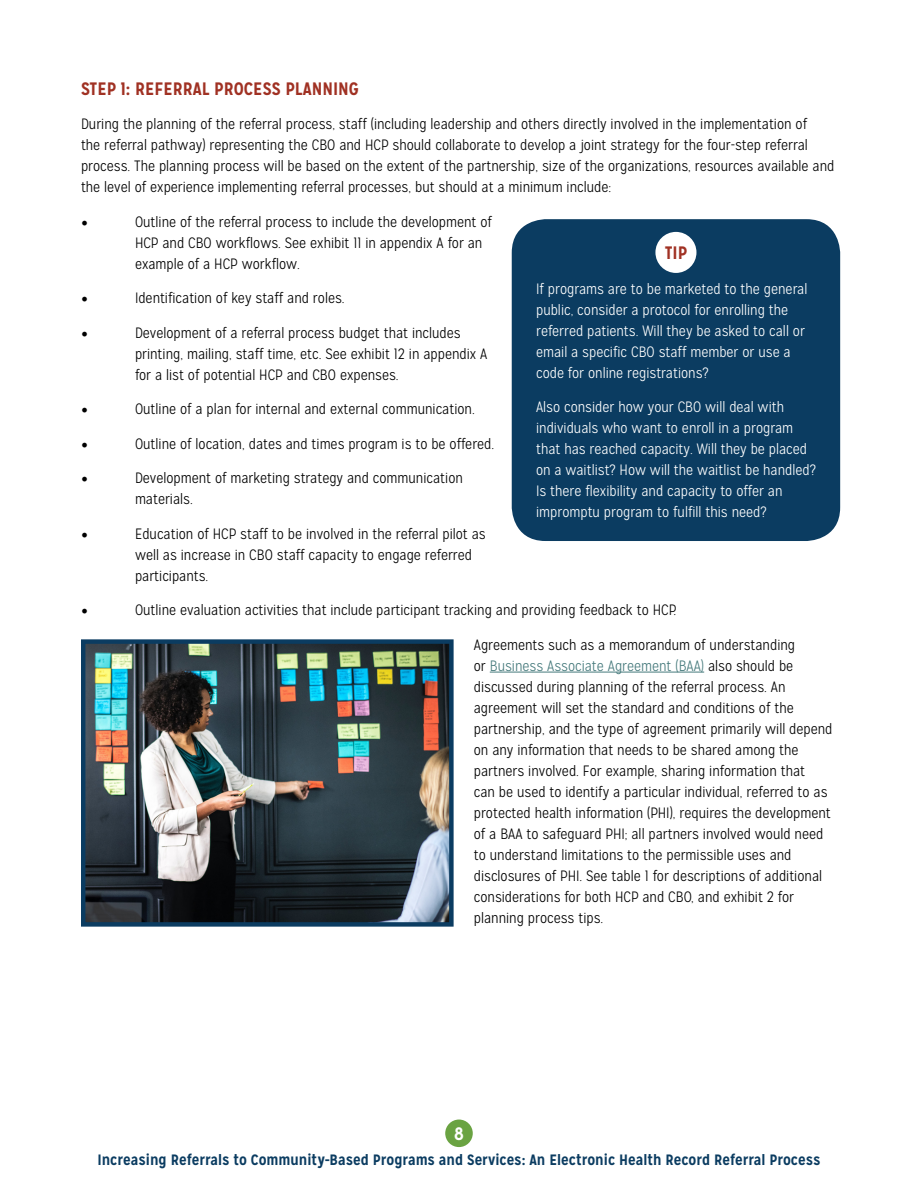
<style>
.page{position:relative;width:918px;height:1188px;background:#fff}
.page>*{position:absolute;margin:0;border:0;box-sizing:border-box;transform-origin:0 0}
.t1{font:700 18px "Mission Gothic";color:#a03123}
.t2{font:18px "Minion Pro";color:#000}
.t3{font:700 18px "Mission Gothic";color:#fff}
.t4{font:300 15px/21px "Mission Gothic";color:#000}
.t5{font:300 15px/21px "Mission Gothic";color:#fff}
.t6{font:700 15px "Mission Gothic";color:#0b3c61}
.s1{color:#467a7c}
</style>
<div class="page">
<div style="left:445px;top:1120px;width:28px;height:27px;background:#6aa342;border-radius:50%"></div>
<hr style="left:490px;top:672px;width:214px;height:1px;background:#467a7c">
<div style="left:512px;top:219px;width:328px;height:322px;background:#0b3c61;border-radius:34px"></div>
<div style="left:655px;top:232px;width:41px;height:41px;background:#fff;border-radius:50%"></div>
<img style="left:86px;top:644px;width:363px;height:278px">
<div style="left:81px;top:639px;width:373px;height:288px;border:4px solid #0b3c61"></div>
<p class="t1" style="left:81px;top:77px;width:280px">STEP 1: REFERRAL PROCESS PLANNING</p>
<p class="t4" style="left:81px;top:114px;width:755px">During the planning of the referral process, staff (including leadership and others directly involved in the implementation of<br>the referral pathway) representing the CBO and HCP should collaborate to develop a joint strategy for the four-step referral process. The planning process will be based on the extent of the partnership, size of the organizations, resources available and the level of experience implementing referral processes, but should at a minimum include:</p>
<p class="t2" style="left:81px;top:209px;width:9px">•</p>
<p class="t4" style="left:135px;top:211px;width:358px">Outline of the referral process to include the development of<br>HCP and CBO workflows. See exhibit 11 in appendix A for an example of a HCP workflow.</p>
<p class="t2" style="left:81px;top:285px;width:9px">•</p>
<p class="t4" style="left:135px;top:288px;width:210px">Identification of key staff and roles.</p>
<p class="t2" style="left:81px;top:320px;width:9px">•</p>
<p class="t4" style="left:135px;top:322px;width:354px">Development of a referral process budget that includes printing, mailing, staff time, etc. See exhibit 12 in appendix A for a list of potential HCP and CBO expenses.</p>
<p class="t2" style="left:81px;top:396px;width:9px">•</p>
<p class="t4" style="left:135px;top:399px;width:340px">Outline of a plan for internal and external communication.</p>
<p class="t2" style="left:81px;top:431px;width:9px">•</p>
<p class="t4" style="left:135px;top:433px;width:359px">Outline of location, dates and times program is to be offered.</p>
<p class="t2" style="left:81px;top:465px;width:9px">•</p>
<p class="t4" style="left:135px;top:468px;width:329px">Development of marketing strategy and communication materials.</p>
<p class="t2" style="left:81px;top:521px;width:9px">•</p>
<p class="t4" style="left:135px;top:523px;width:352px">Education of HCP staff to be involved in the referral pilot as well as increase in CBO staff capacity to engage referred participants.</p>
<p class="t2" style="left:81px;top:597px;width:9px">•</p>
<p class="t4" style="left:135px;top:600px;width:543px">Outline evaluation activities that include participant tracking and providing feedback to HCP.</p>
<p class="t4" style="left:474px;top:634px;width:360px">Agreements such as a memorandum of understanding<br>or <span class="s1">Business Associate Agreement (BAA)</span> also should be discussed during planning of the referral process. An agreement will set the standard and conditions of the partnership, and the type of agreement primarily will depend on any information that needs to be shared among the partners involved. For example, sharing information that<br>can be used to identify a particular individual, referred to as protected health information (PHI), requires the development of a BAA to safeguard PHI; all partners involved would need to understand limitations to the permissible uses and disclosures of PHI. See table 1 for descriptions of additional considerations for both HCP and CBO, and exhibit 2 for planning process tips.</p>
<p class="t1" style="left:665px;top:242px;width:24px">TIP</p>
<p class="t5" style="left:536px;top:278px;width:273px">If programs are to be marketed to the general public, consider a protocol for enrolling the referred patients. Will they be asked to call or email a specific CBO staff member or use a code for online registrations?</p>
<p class="t5" style="left:536px;top:397px;width:281px">Also consider how your CBO will deal with individuals who want to enroll in a program that has reached capacity. Will they be placed on a waitlist? How will the waitlist be handled?<br>Is there flexibility and capacity to offer an impromptu program to fulfill this need?</p>
<p class="t3" style="left:454px;top:1122px;width:11px">8</p>
<p class="t6" style="left:97px;top:1150px;width:725px">Increasing Referrals to Community-Based Programs and Services: An Electronic Health Record Referral Process</p>
</div>
